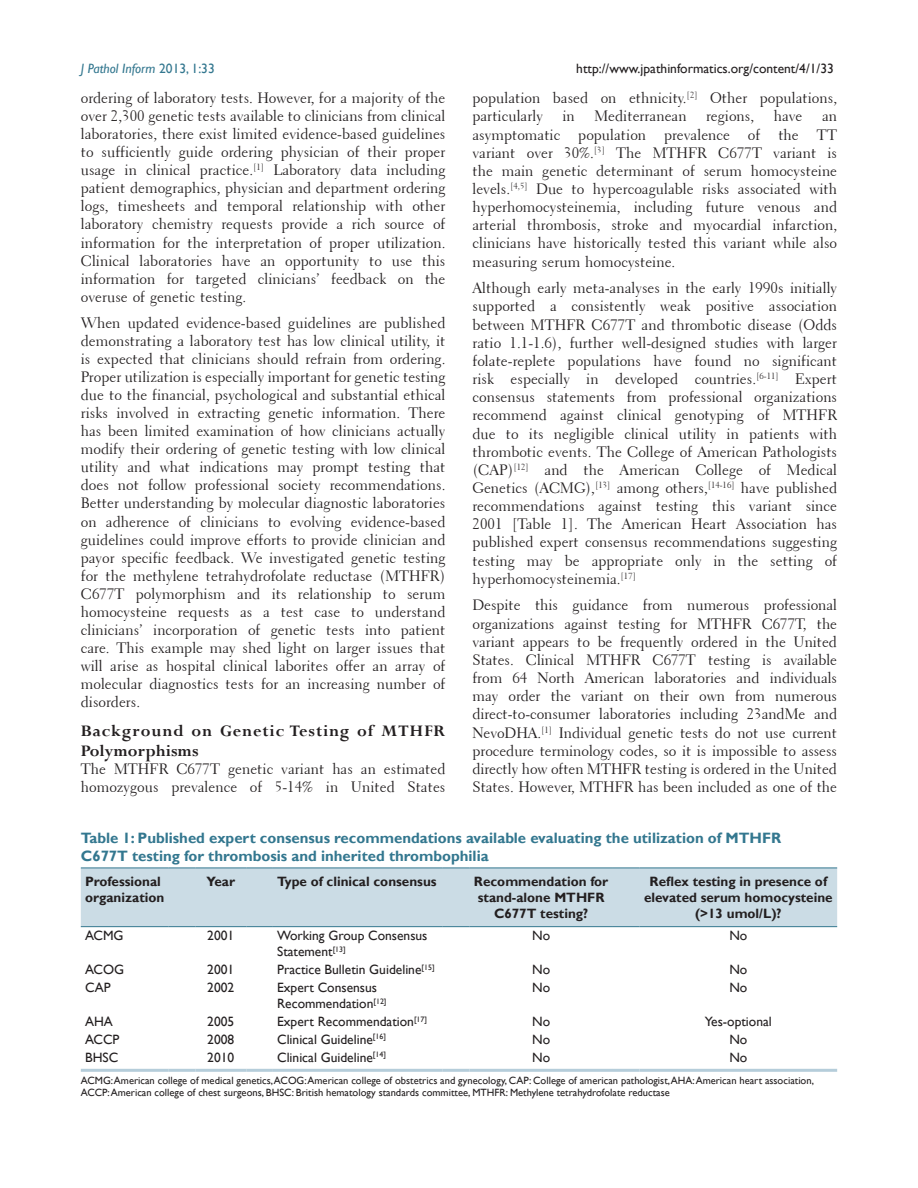
<style>
.page{position:relative;width:918px;height:1188px;background:#fff}
.page>*{position:absolute;margin:0;border:0;box-sizing:border-box;transform-origin:0 0}
.t1{font:700 18px/20.2px "Perpetua";letter-spacing:.05em;color:#231f20}
.TX{font:15px/18.1px "Transitional 521 BT Roman A";color:#231f20;text-align:justify}
.TT{font:700 15px/18px "Gill Sans";color:#33778f}
.TB{font:13.5px/16.2px "Gill Sans";color:#231f20}
.TCH{font:700 13.5px/16.2px "Gill Sans";color:#231f20;text-align:center}
.t2{font:italic 13.5px "Gill Sans";color:#33778f}
.TFN{font:10.5px/12.6px "Gill Sans";color:#231f20}
.s1{font-style:normal}
</style>
<div class="page">
<div style="left:81px;top:869px;width:756px;height:57px;background:#cbdce5"></div>
<hr style="left:81px;top:1069px;width:88px;height:3px;background:#b5cdda">
<hr style="left:169px;top:1069px;width:26px;height:3px;background:#b5cdda">
<hr style="left:195px;top:1069px;width:51px;height:3px;background:#b5cdda">
<hr style="left:246px;top:1069px;width:27px;height:3px;background:#b5cdda">
<hr style="left:273px;top:1069px;width:170px;height:3px;background:#b5cdda">
<hr style="left:443px;top:1069px;width:26px;height:3px;background:#b5cdda">
<hr style="left:469px;top:1069px;width:144px;height:3px;background:#b5cdda">
<hr style="left:613px;top:1069px;width:27px;height:3px;background:#b5cdda">
<hr style="left:640px;top:1069px;width:197px;height:3px;background:#b5cdda">
<hr style="left:81px;top:868px;width:88px;height:1px;background:#33778f">
<svg style="left:169px;top:868px;width:26px;height:1px"></svg>
<hr style="left:195px;top:868px;width:51px;height:1px;background:#33778f">
<svg style="left:246px;top:868px;width:27px;height:1px"></svg>
<hr style="left:273px;top:868px;width:170px;height:1px;background:#33778f">
<svg style="left:443px;top:868px;width:26px;height:1px"></svg>
<hr style="left:469px;top:868px;width:144px;height:1px;background:#33778f">
<svg style="left:613px;top:868px;width:27px;height:1px"></svg>
<hr style="left:640px;top:868px;width:197px;height:1px;background:#33778f">
<hr style="left:81px;top:926px;width:88px;height:1px;background:#33778f">
<svg style="left:169px;top:926px;width:26px;height:1px"></svg>
<hr style="left:195px;top:926px;width:51px;height:1px;background:#33778f">
<svg style="left:246px;top:926px;width:27px;height:1px"></svg>
<hr style="left:273px;top:926px;width:170px;height:1px;background:#33778f">
<svg style="left:443px;top:926px;width:26px;height:1px"></svg>
<hr style="left:469px;top:926px;width:144px;height:1px;background:#33778f">
<svg style="left:613px;top:926px;width:27px;height:1px"></svg>
<hr style="left:640px;top:926px;width:197px;height:1px;background:#33778f">
<p class="t2" style="left:81px;top:61px;width:135px">J Pathol Inform <span class="s1">2013, 1:33</span></p>
<p class="TB" style="left:576px;top:61px;width:259px">http://www.jpathinformatics.org/content/4/1/33</p>
<p class="TX" style="left:472px;top:89px;width:366px">population based on ethnicity.<sup>[2]</sup> Other populations, particularly</p>
<p class="TX" style="left:81px;top:89px;width:366px">ordering of laboratory tests. However, for a majority of the over 2,300 genetic tests available to clinicians from clinical laboratories, there exist limited evidence‑based guidelines to sufficiently guide ordering physician of their proper usage in clinical practice.<sup>[1]</sup> Laboratory data including patient demographics, physician and department ordering logs, timesheets and temporal relationship with other laboratory chemistry requests provide a rich source of information for the interpretation of proper utilization.<br>Clinical laboratories have an opportunity to use this information for targeted clinicians’ feedback on the overuse of genetic testing.</p>
<p class="TX" style="left:81px;top:314px;width:366px">When updated evidence‑based guidelines are published demonstrating a laboratory test has low clinical utility, it is expected that clinicians should refrain from ordering.<br>Proper utilization is especially important for genetic testing due to the financial, psychological and substantial ethical risks involved in extracting genetic information. There has been limited examination of how clinicians actually modify their ordering of genetic testing with low clinical utility and what indications may prompt testing that does not follow professional society recommendations.<br>Better understanding by molecular diagnostic laboratories on adherence of clinicians to evolving evidence‑based guidelines could improve efforts to provide clinician and payor specific feedback. We investigated genetic testing for the methylene tetrahydrofolate reductase (MTHFR)<br>C677T polymorphism and its relationship to serum homocysteine requests as a test case to understand clinicians’ incorporation of genetic tests into patient care. This example may shed light on larger issues that will arise as hospital clinical laborites offer an array of molecular diagnostics tests for an increasing number of disorders.</p>
<h2 class="t1" style="left:81px;top:720px;width:366px">Background on Genetic Testing of MTHFR<br>Polymorphisms</h2>
<p class="TX" style="left:81px;top:760px;width:366px">The MTHFR C677T genetic variant has an estimated homozygous prevalence of 5‑14% in United States</p>
<p class="TT" style="left:81px;top:829px;width:702px">Table 1: Published expert consensus recommendations available evaluating the utilization of MTHFR<br>C677T testing for thrombosis and inherited thrombophilia</p>
<p class="TCH" style="left:85px;top:873px;width:81px;text-align:left">Professional organization</p>
<p class="TCH" style="left:207px;top:873px;width:30px">Year</p>
<p class="TCH" style="left:277px;top:873px;width:161px">Type of clinical consensus</p>
<p class="TCH" style="left:474px;top:873px;width:136px">Recommendation for stand-alone MTHFR<br>C677T testing?</p>
<p class="TCH" style="left:644px;top:873px;width:190px">Reflex testing in presence of elevated serum homocysteine (&gt;13 umol/L)?</p>
<p class="TB" style="left:85px;top:928px;width:40px">ACMG</p>
<p class="TB" style="left:207px;top:928px;width:28px">2001</p>
<p class="TB" style="left:277px;top:928px;width:152px">Working Group Consensus<br>Statement<sup>[13]</sup></p>
<p class="TB" style="left:532px;top:928px;width:19px">No</p>
<p class="TB" style="left:729px;top:928px;width:19px">No</p>
<p class="TB" style="left:85px;top:962px;width:41px">ACOG</p>
<p class="TB" style="left:207px;top:962px;width:28px">2001</p>
<p class="TB" style="left:277px;top:962px;width:159px">Practice Bulletin Guideline<sup>[15]</sup></p>
<p class="TB" style="left:532px;top:962px;width:19px">No</p>
<p class="TB" style="left:729px;top:962px;width:19px">No</p>
<p class="TB" style="left:85px;top:980px;width:27px">CAP</p>
<p class="TB" style="left:207px;top:980px;width:28px">2002</p>
<p class="TB" style="left:277px;top:980px;width:111px">Expert Consensus<br>Recommendation<sup>[12]</sup></p>
<p class="TB" style="left:532px;top:980px;width:19px">No</p>
<p class="TB" style="left:729px;top:980px;width:19px">No</p>
<p class="TB" style="left:85px;top:1014px;width:29px">AHA</p>
<p class="TB" style="left:207px;top:1014px;width:28px">2005</p>
<p class="TB" style="left:277px;top:1014px;width:152px">Expert Recommendation<sup>[17]</sup></p>
<p class="TB" style="left:532px;top:1014px;width:19px">No</p>
<p class="TB" style="left:705px;top:1014px;width:69px">Yes-optional</p>
<p class="TB" style="left:85px;top:1032px;width:36px">ACCP</p>
<p class="TB" style="left:207px;top:1032px;width:28px">2008</p>
<p class="TB" style="left:277px;top:1032px;width:110px">Clinical Guideline<sup>[16]</sup></p>
<p class="TB" style="left:532px;top:1032px;width:19px">No</p>
<p class="TB" style="left:729px;top:1032px;width:19px">No</p>
<p class="TB" style="left:85px;top:1049px;width:35px">BHSC</p>
<p class="TB" style="left:207px;top:1049px;width:28px">2010</p>
<p class="TB" style="left:277px;top:1049px;width:110px">Clinical Guideline<sup>[14]</sup></p>
<p class="TB" style="left:532px;top:1049px;width:19px">No</p>
<p class="TB" style="left:729px;top:1049px;width:19px">No</p>
<p class="TFN" style="left:81px;top:1074px;width:735px">ACMG: American college of medical genetics, ACOG: American college of obstetrics and gynecology, CAP: College of american pathologist, AHA: American heart association,<br>ACCP: American college of chest surgeons, BHSC: British hematology standards committee, MTHFR: Methylene tetrahydrofolate reductase</p>
<p class="TX" style="left:562px;top:107px;width:14px">in</p>
<p class="TX" style="left:594px;top:107px;width:94px">Mediterranean</p>
<p class="TX" style="left:706px;top:107px;width:49px">regions,</p>
<p class="TX" style="left:774px;top:107px;width:30px">have</p>
<p class="TX" style="left:472px;top:107px;width:366px;text-indent:350px">an asymptomatic population prevalence of the TT variant over 30%.<sup>[3]</sup> The MTHFR C677T variant is the main genetic determinant of serum homocysteine levels.<sup>[4,5]</sup> Due to hypercoagulable risks associated with hyperhomocysteinemia, including future venous and arterial thrombosis, stroke and myocardial infarction, clinicians have historically tested this variant while also measuring serum homocysteine.</p>
<p class="TX" style="left:472px;top:279px;width:366px">Although early meta‑analyses in the early 1990s initially supported a consistently weak positive association between MTHFR C677T and thrombotic disease (Odds ratio 1.1‑1.6), further well‑designed studies with larger folate-replete populations have found no significant risk especially in developed countries.<sup>[6‑11]</sup> Expert consensus statements from professional organizations recommend against clinical genotyping of MTHFR due to its negligible clinical utility in patients with thrombotic events. The College of American Pathologists (CAP)<sup>[12]</sup> and the American College of Medical Genetics (ACMG),<sup>[13]</sup> among others,<sup>[14‑16]</sup> have published recommendations against testing this variant since 2001 [Table 1]. The American Heart Association has published expert consensus recommendations suggesting testing may be appropriate only in the setting of hyperhomocysteinemia.<sup>[17]</sup></p>
<p class="TX" style="left:472px;top:596px;width:366px">Despite this guidance from numerous professional organizations against testing for MTHFR C677T, the variant appears to be frequently ordered in the United States. Clinical MTHFR C677T testing is available from 64 North American laboratories and individuals may order the variant on their own from numerous direct‑to‑consumer laboratories including 23andMe and NevoDHA.<sup>[1]</sup> Individual genetic tests do not use current procedure terminology codes, so it is impossible to assess directly how often MTHFR testing is ordered in the United States. However, MTHFR has been included as one of the</p>
</div>
